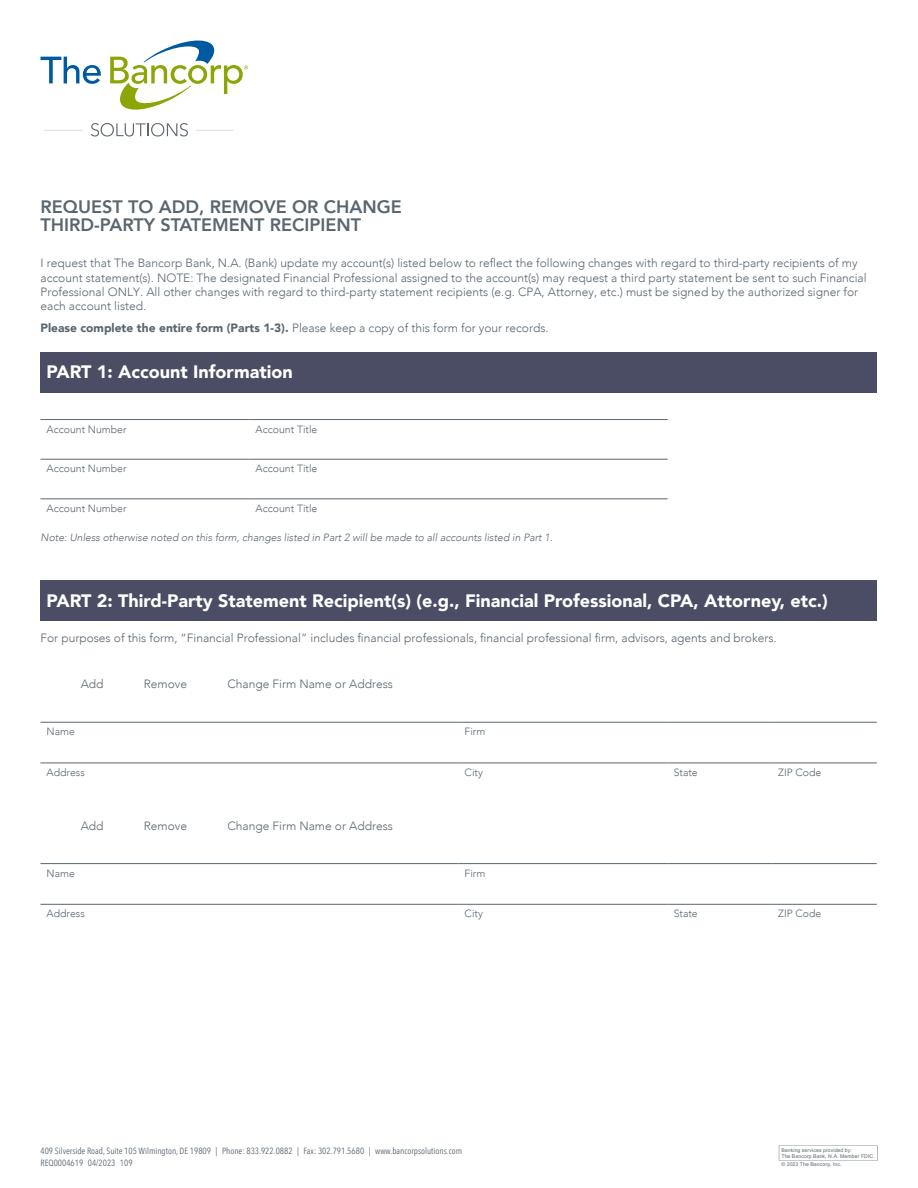
<style>
.page{position:relative;width:918px;height:1188px;background:#fff}
.page>*{position:absolute;margin:0;border:0;box-sizing:border-box;transform-origin:0 0}
.t1{font:900 18px "Avenir";color:#fff}
.t2{font:800 18px/18px "Avenir";color:#596670}
.t3{font:300 12px/14.4px "Avenir";color:#596670}
.t4{font:300 10.5px "Avenir";color:#596670}
.t5{font:italic 300 10.5px "Avenir";color:#596670}
.t6{font:9px/12px "Avenir Next Condensed";color:#596670}
.t7{font:5.25px/5.8px "Arial";letter-spacing:.015em;color:#5c676d}
.s1{font-weight:900}
.s2{color:#5a666f}
</style>
<div class="page">
<svg style="left:779px;top:1145px;width:99px;height:16px"></svg>
<div style="left:40px;top:352px;width:837px;height:40px;background:#4a4d63"></div>
<hr style="left:250px;top:419px;width:418px;height:1px;background:#596670">
<hr style="left:250px;top:459px;width:418px;height:1px;background:#596670">
<hr style="left:250px;top:499px;width:418px;height:1px;background:#596670">
<hr style="left:40px;top:419px;width:210px;height:1px;background:#596670">
<hr style="left:40px;top:459px;width:210px;height:1px;background:#596670">
<hr style="left:40px;top:499px;width:210px;height:1px;background:#596670">
<div style="left:40px;top:580px;width:837px;height:41px;background:#4a4d63"></div>
<hr style="left:40px;top:763px;width:419px;height:1px;background:#596670">
<hr style="left:40px;top:722px;width:419px;height:1px;background:#596670">
<hr style="left:459px;top:722px;width:209px;height:1px;background:#596670">
<hr style="left:668px;top:722px;width:104px;height:1px;background:#596670">
<hr style="left:772px;top:722px;width:105px;height:1px;background:#596670">
<hr style="left:459px;top:763px;width:209px;height:1px;background:#596670">
<hr style="left:668px;top:763px;width:104px;height:1px;background:#596670">
<hr style="left:772px;top:763px;width:105px;height:1px;background:#596670">
<hr style="left:40px;top:904px;width:419px;height:1px;background:#596670">
<hr style="left:40px;top:863px;width:419px;height:1px;background:#596670">
<hr style="left:459px;top:863px;width:209px;height:1px;background:#596670">
<hr style="left:668px;top:863px;width:104px;height:1px;background:#596670">
<hr style="left:772px;top:863px;width:105px;height:1px;background:#596670">
<hr style="left:459px;top:904px;width:209px;height:1px;background:#596670">
<hr style="left:668px;top:904px;width:104px;height:1px;background:#596670">
<hr style="left:772px;top:904px;width:105px;height:1px;background:#596670">
<svg style="left:91px;top:123px;width:97px;height:14px"></svg>
<hr style="left:196px;top:130px;width:37px;height:1px;background:#dddcdd">
<hr style="left:44px;top:130px;width:39px;height:1px;background:#dddcdd">
<svg style="left:40px;top:57px;width:61px;height:27px"></svg>
<svg style="left:110px;top:40px;width:138px;height:70px"></svg>
<h1 class="t2" style="left:40px;top:197px;width:363px">REQUEST TO ADD, REMOVE OR CHANGE<br>THIRD-PARTY STATEMENT RECIPIENT</h1>
<p class="t3" style="left:40px;top:256px;width:828px">I request that The Bancorp Bank, N.A. (Bank) update my account(s) listed below to reflect the following changes with regard to third-party recipients of my account statement(s). NOTE: The designated Financial Professional assigned to the account(s) may request a third party statement be sent to such Financial Professional ONLY. All other changes with regard to third-party statement recipients (e.g. CPA, Attorney, etc.) must be signed by the authorized signer for each account listed.</p>
<p class="t3" style="left:40px;top:320px;width:510px"><span class="s1">Please complete the entire form (Parts 1-3).</span> Please keep a copy of this form for your records.</p>
<h1 class="t1" style="left:47px;top:357px;width:248px">PART 1: Account Information</h1>
<p class="t4" style="left:47px;top:423px;width:82px">Account Number</p>
<p class="t4" style="left:256px;top:423px;width:63px">Account Title</p>
<p class="t4" style="left:47px;top:463px;width:82px">Account Number</p>
<p class="t4" style="left:256px;top:463px;width:63px">Account Title</p>
<p class="t4" style="left:47px;top:502px;width:82px">Account Number</p>
<p class="t4" style="left:256px;top:502px;width:63px">Account Title</p>
<p class="t5" style="left:40px;top:532px;width:514px">Note: Unless otherwise noted on this form, changes listed in Part 2 will be made to all accounts listed in Part 1.</p>
<h1 class="t1" style="left:47px;top:585px;width:783px">PART 2: Third-Party Statement Recipient(s) (e.g., Financial Professional, CPA, Attorney, etc.)</h1>
<p class="t3" style="left:40px;top:630px;width:738px">For purposes of this form, “Financial Professional” includes financial professionals, financial professional firm, advisors, agents and brokers.</p>
<p class="t3" style="left:81px;top:677px;width:24px">Add</p>
<p class="t3" style="left:144px;top:677px;width:45px">Remove</p>
<p class="t3" style="left:227px;top:677px;width:167px">Change Firm Name or Address</p>
<p class="t4" style="left:47px;top:726px;width:30px">Name</p>
<p class="t4" style="left:465px;top:726px;width:22px">Firm</p>
<p class="t4" style="left:47px;top:766px;width:40px">Address</p>
<p class="t4" style="left:465px;top:766px;width:20px">City</p>
<p class="t4" style="left:674px;top:766px;width:26px">State</p>
<p class="t4" style="left:778px;top:766px;width:45px">ZIP Code</p>
<p class="t3" style="left:81px;top:818px;width:24px">Add</p>
<p class="t3" style="left:144px;top:818px;width:45px">Remove</p>
<p class="t3" style="left:227px;top:818px;width:167px">Change Firm Name or Address</p>
<p class="t4" style="left:47px;top:867px;width:30px">Name</p>
<p class="t4" style="left:465px;top:867px;width:22px">Firm</p>
<p class="t4" style="left:47px;top:908px;width:40px">Address</p>
<p class="t4" style="left:465px;top:908px;width:20px">City</p>
<p class="t4" style="left:674px;top:908px;width:26px">State</p>
<p class="t4" style="left:778px;top:908px;width:45px">ZIP Code</p>
<p class="t6" style="left:40px;top:1144px;width:423px">409 Silverside Road, Suite 105 Wilmington, DE 19809 | Phone: 833.922.0882 | Fax: 302.791.5680 | www.bancorpsolutions.com<br>REQ0004619 04/2023 <span class="s2">109</span></p>
<p class="t7" style="left:781px;top:1147px;width:95px">Banking services provided by:<br>The Bancorp Bank, N.A. Member FDIC.</p>
<p class="t7" style="left:781px;top:1162px;width:62px">© 2023 The Bancorp, Inc.</p>
</div>
